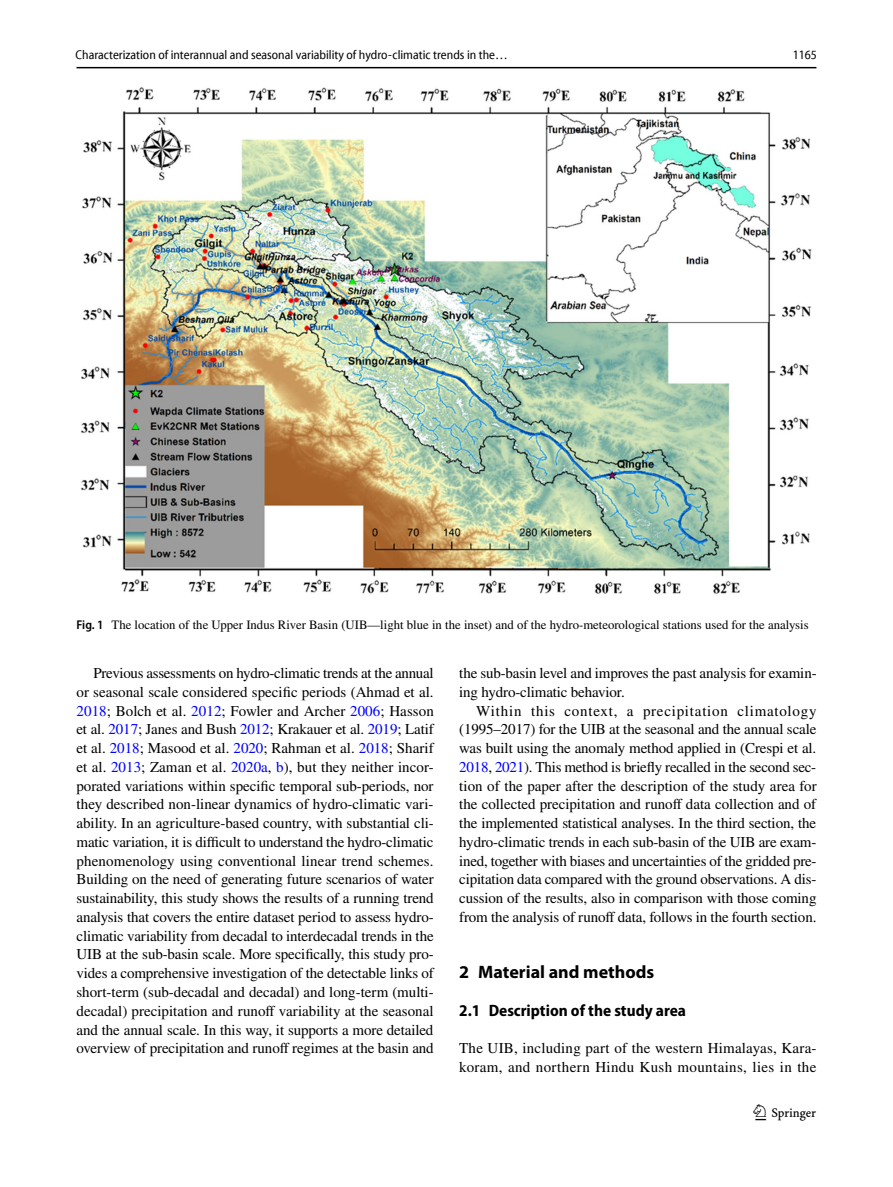
<style>
.page{position:relative;width:893px;height:1187px;background:#fff}
.page>*{position:absolute;margin:0;border:0;box-sizing:border-box;transform-origin:0 0}
.t1{font:22.5px "Springnew Regular 3";color:#000}
.t2{font:700 18px "Myriad Pro";color:#000}
.t3{font:700 semi-condensed 16.5px "Myriad Pro";color:#000}
.t4{font:15px/18.8px "STIX";letter-spacing:-.01em;color:#000;text-align:justify}
.t5{font:15px/18.8px "STIX";letter-spacing:.02em;color:#000}
.t6{font:12.75px "STIX";color:#000}
.t7{font:semi-condensed 12.75px "Myriad Pro Unic";color:#000}
.s1{font-family:"Myriad Pro Semi Cn 3";font-stretch:normal}
.s2{font-family:"Myriad Pro";font-weight:600;font-stretch:semi-condensed}
.s3{color:#00f}
</style>
<div class="page">
<hr style="left:77px;top:67px;width:739px;height:1px;background:#000">
<img style="left:81px;top:87px;width:731px;height:507px">
<p class="t7" style="left:76px;top:50px;width:434px">Characterization of interannual and seasonal variability of hydro<span class="s1">‑</span>climatic trends in the…</p>
<p class="t7" style="left:793px;top:50px;width:26px">1165</p>
<p class="t6" style="left:77px;top:616px;width:734px"><span class="s2">Fig. 1</span> The location of the Upper Indus River Basin (UIB—light blue in the inset) and of the hydro-meteorological stations used for the analysis</p>
<p class="t4" style="left:77px;top:664px;width:359px;text-indent:17px">Previous assessments on hydro-climatic trends at the annual or seasonal scale considered specific periods (Ahmad et al.<br><span class="s3">2018</span>; Bolch et al. <span class="s3">2012</span>; Fowler and Archer <span class="s3">2006</span>; Hasson et al. <span class="s3">2017</span>; Janes and Bush <span class="s3">2012</span>; Krakauer et al. <span class="s3">2019</span>; Latif et al. <span class="s3">2018</span>; Masood et al. <span class="s3">2020</span>; Rahman et al. <span class="s3">2018</span>; Sharif et al. <span class="s3">2013</span>; Zaman et al. <span class="s3">2020a</span>, <span class="s3">b</span>), but they neither incor&shy;porated variations within specific temporal sub-periods, nor they described non-linear dynamics of hydro-climatic vari&shy;ability. In an agriculture-based country, with substantial cli&shy;matic variation, it is difficult to understand the hydro-climatic phenomenology using conventional linear trend schemes.<br>Building on the need of generating future scenarios of water sustainability, this study shows the results of a running trend analysis that covers the entire dataset period to assess hydro&shy;climatic variability from decadal to interdecadal trends in the UIB at the sub-basin scale. More specifically, this study pro&shy;vides a comprehensive investigation of the detectable links of short-term (sub-decadal and decadal) and long-term (multi&shy;decadal) precipitation and runoff variability at the seasonal and the annual scale. In this way, it supports a more detailed overview of precipitation and runoff regimes at the basin and</p>
<p class="t4" style="left:459px;top:664px;width:359px">the sub-basin level and improves the past analysis for examin&shy;ing hydro-climatic behavior.</p>
<p class="t4" style="left:459px;top:702px;width:359px;text-indent:17px">Within this context, a precipitation climatology (1995–2017) for the UIB at the seasonal and the annual scale was built using the anomaly method applied in (Crespi et al.<br><span class="s3">2018</span>, <span class="s3">2021</span>). This method is briefly recalled in the second sec&shy;tion of the paper after the description of the study area for the collected precipitation and runoff data collection and of the implemented statistical analyses. In the third section, the hydro-climatic trends in each sub-basin of the UIB are exam&shy;ined, together with biases and uncertainties of the gridded pre&shy;cipitation data compared with the ground observations. A dis&shy;cussion of the results, also in comparison with those coming from the analysis of runoff data, follows in the fourth section.</p>
<p class="t2" style="left:459px;top:960px;width:197px">2 Material and methods</p>
<p class="t3" style="left:459px;top:1000px;width:228px">2.1 Description of the study area</p>
<p class="t5" style="left:459px;top:1039px;width:359px">The UIB, including part of the western Himalayas, Kara&shy;koram, and northern Hindu Kush mountains, lies in the</p>
<h1 class="t1" style="left:755px;top:1104px;width:62px">1 3</h1>
</div>
